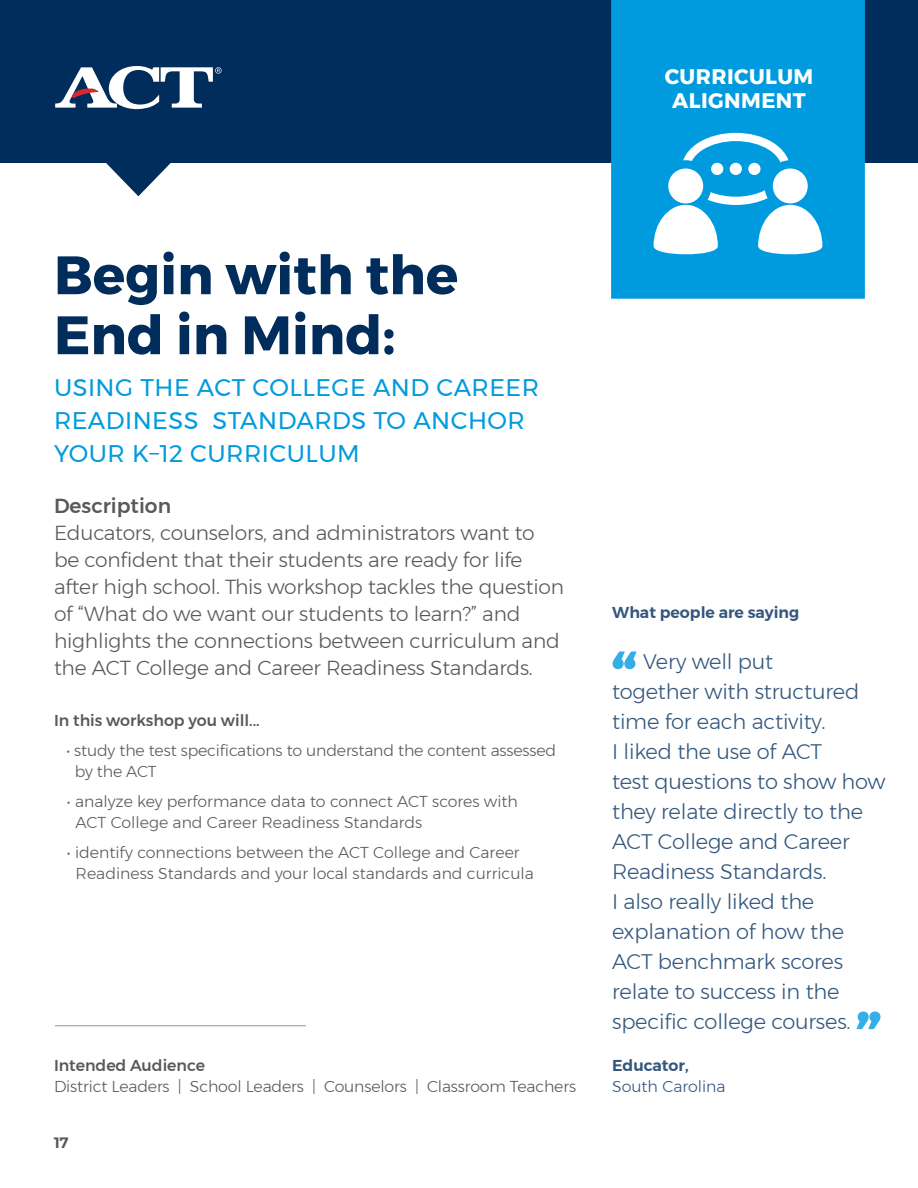
<style>
.page{position:relative;width:918px;height:1188px;background:#fff}
.page>*{position:absolute;margin:0;border:0;box-sizing:border-box;transform-origin:0 0}
.t1{font:700 54px/60px "Montserrat";color:#002d5c}
.t2{font:900 54px "Montserrat";color:#33afe5}
.t3{font:24px/33px "Montserrat";letter-spacing:.02em;color:#009bde}
.t4{font:300 21px/30px "Montserrat";letter-spacing:-.01em;color:#33577d}
.t5{font:700 21px/24px "Montserrat";letter-spacing:.02em;color:#fff;text-align:center}
.t6{font:300 20.25px/27px "Montserrat";letter-spacing:-.01em;color:#58595b}
.t7{font:500 20.25px "Montserrat";color:#58595b}
.t8{font:300 15.75px/21px "Montserrat";color:#58595b}
.t9{font:500 15.75px "Montserrat";color:#58595b}
.t10{font:600 15.75px "Montserrat";color:#33577d}
.t11{font:300 15.75px "Montserrat";color:#33577d}
.t12{font:600 15px "Montserrat";color:#58595b}
</style>
<div class="page">
<div style="left:0;top:0;width:918px;height:163px;background:#002d5c"></div>
<svg style="left:106px;top:163px;width:65px;height:33px"></svg>
<svg style="left:55px;top:66px;width:167px;height:43px"></svg>
<hr style="left:55px;top:1025px;width:251px;height:1px;background:#939598">
<div style="left:611px;top:0;width:254px;height:299px;background:#009bde"></div>
<div style="left:668px;top:169px;width:35px;height:34px;background:#fff;border-radius:50%"></div>
<div style="left:711px;top:163px;width:12px;height:12px;background:#fff;border-radius:50%"></div>
<div style="left:730px;top:163px;width:12px;height:12px;background:#fff;border-radius:50%"></div>
<div style="left:748px;top:163px;width:13px;height:12px;background:#fff;border-radius:50%"></div>
<svg style="left:683px;top:133px;width:105px;height:29px"></svg>
<svg style="left:654px;top:190px;width:168px;height:67px"></svg>
<div style="left:773px;top:169px;width:35px;height:34px;background:#fff;border-radius:50%"></div>
<h3 class="t5" style="left:665px;top:64px;width:150px">CURRICULUM<br>ALIGNMENT</h3>
<h1 class="t1" style="left:54px;top:245px;width:406px">Begin with the<br>End in Mind:</h1>
<h2 class="t3" style="left:54px;top:371px;width:487px">USING THE ACT COLLEGE AND CAREER<br>READINESS STANDARDS TO ANCHOR<br>YOUR K–12 CURRICULUM</h2>
<p class="t7" style="left:54px;top:490px;width:119px">Description</p>
<p class="t6" style="left:54px;top:519px;width:511px">Educators, counselors, and administrators want to be confident that their students are ready for life after high school. This workshop tackles the question of “What do we want our students to learn?” and highlights the connections between curriculum and the ACT College and Career Readiness Standards.</p>
<p class="t9" style="left:54px;top:708px;width:207px">In this workshop you will...</p>
<p class="t8" style="left:75px;top:740px;width:483px;text-indent:-8px">• study the test specifications to understand the content assessed by the ACT</p>
<p class="t8" style="left:76px;top:791px;width:444px;text-indent:-9px">• analyze key performance data to connect ACT scores with<br>ACT College and Career Readiness Standards</p>
<p class="t8" style="left:76px;top:842px;width:460px;text-indent:-9px">• identify connections between the ACT College and Career<br>Readiness Standards and your local standards and curricula</p>
<p class="t9" style="left:54px;top:1053px;width:153px">Intended Audience</p>
<p class="t8" style="left:54px;top:1076px;width:524px">District Leaders | School Leaders | Counselors | Classroom Teachers</p>
<p class="t12" style="left:54px;top:1131px;width:16px">17</p>
<p class="t10" style="left:612px;top:600px;width:189px">What people are saying</p>
<h1 class="t2" style="left:612px;top:628px;width:28px">“</h1>
<p class="t4" style="left:612px;top:646px;width:275px;text-indent:31px">Very well put<br>together with structured time for each activity.<br>I liked the use of ACT<br>test questions to show how they relate directly to the<br>ACT College and Career<br>Readiness Standards.<br>I also really liked the explanation of how the<br>ACT benchmark scores relate to success in the specific college courses.</p>
<h1 class="t2" style="left:856px;top:988px;width:28px">”</h1>
<p class="t10" style="left:612px;top:1053px;width:78px">Educator,</p>
<p class="t11" style="left:612px;top:1075px;width:115px">South Carolina</p>
</div>
